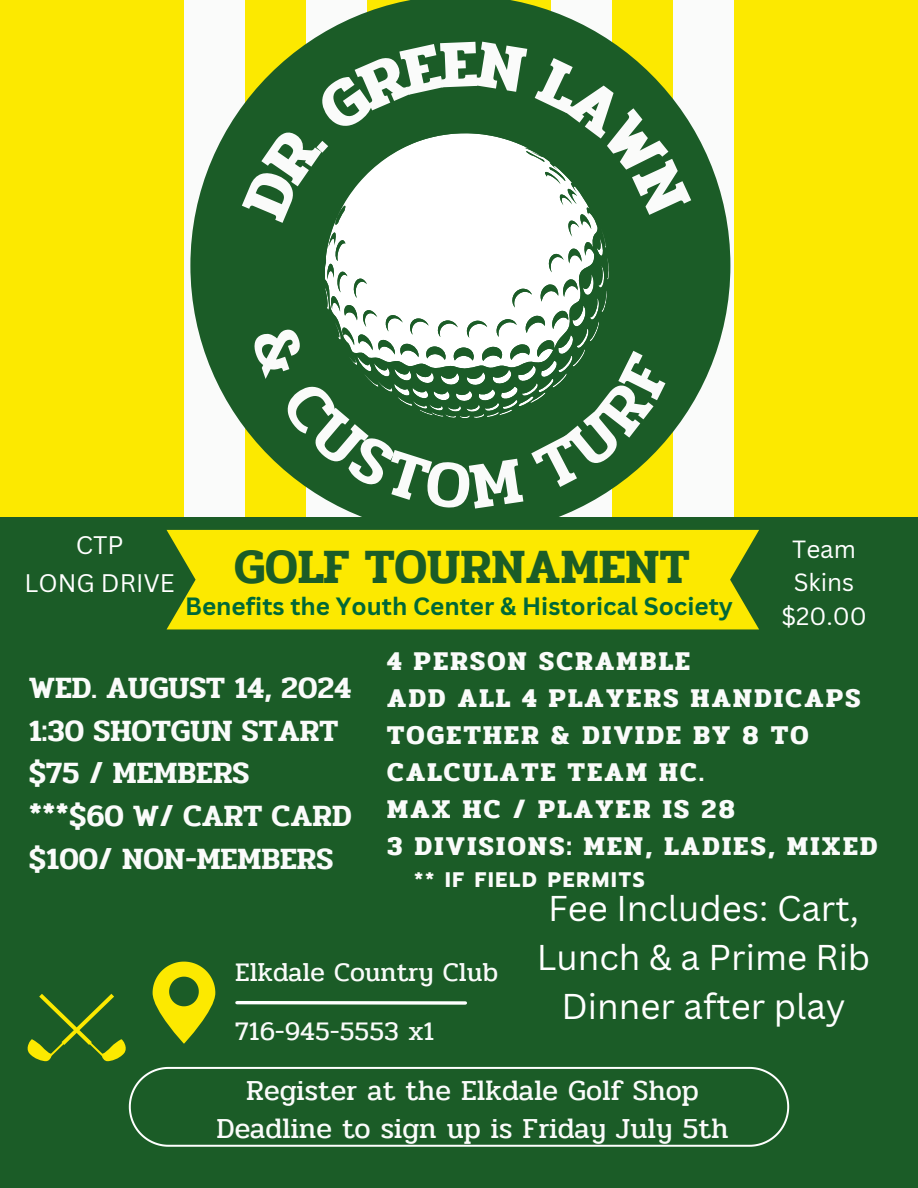
<style>
.page{position:relative;width:918px;height:1188px;background:#fce900}
.page>*{position:absolute;margin:0;border:0;box-sizing:border-box;transform-origin:0 0}
.t1{font:600 49.05px "Pridi";color:#1b5c27}
.t2{font:34.95px/48.6px "Canva Sans";color:#fff;text-align:center}
.t3{font:600 30.9px/42.8px "Pridi";color:#fafbfa}
.t4{font:28.95px/38.7px "Pridi";color:#fafbfa;text-align:center}
.t5{font:700 27px/37.2px "Pridi";letter-spacing:.085em;color:#fafbfa}
.t6{font:26.7px "Pridi";color:#fafbfa}
.t7{font:24.75px/38px "Canva Sans";color:#fff;text-align:center}
.t8{font:700 24.3px "Canva Sans";color:#006838}
.t9{font:24.15px/33.3px "Canva Sans";color:#fff;text-align:center}
.t10{font:700 21px "Prompt";letter-spacing:.085em;color:#fafbfa}
</style>
<div class="page">
<div style="left:673px;top:0;width:61px;height:1102px;background:#fafbfa"></div>
<div style="left:184px;top:0;width:61px;height:1102px;background:#fafbfa"></div>
<svg style="left:190px;top:0;width:540px;height:517px;fill:#1b5c27"></svg>
<div style="left:0;top:517px;width:918px;height:671px;background:#1b5c27"></div>
<svg style="left:321px;top:130px;width:292px;height:291px;background:#cddbcf"></svg>
<div style="left:167px;top:530px;width:592px;height:99px;background:#fce900"></div>
<svg style="left:153px;top:962px;width:62px;height:82px"></svg>
<svg style="left:27px;top:994px;width:99px;height:67px"></svg>
<svg style="left:129px;top:1067px;width:660px;height:80px"></svg>
<svg style="left:237px;top:1001px;width:228px;height:4px"></svg>
<svg style="left:241px;top:41px;width:286px;height:182px;background:#5f8c60"></svg>
<svg style="left:535px;top:57px;width:157px;height:162px;background:#3e7440"></svg>
<svg style="left:251px;top:324px;width:272px;height:185px;background:#487b44"></svg>
<svg style="left:531px;top:351px;width:141px;height:141px;background:#336b28"></svg>
<p class="t7" style="left:24px;top:525px;width:152px">CTP<br>LONG DRIVE</p>
<p class="t9" style="left:781px;top:532px;width:87px">Team<br>Skins $20.00</p>
<p class="t1" style="left:234px;top:529px;width:457px">GOLF TOURNAMENT</p>
<p class="t8" style="left:185px;top:589px;width:549px">Benefits the Youth Center &amp; Historical Society</p>
<h6 class="t3" style="left:29px;top:667px;width:324px">WED. AUGUST 14, 2024<br>1:30 SHOTGUN START $75 / MEMBERS ***$60 W/ CART CARD $100/ NON-MEMBERS</h6>
<p class="t5" style="left:387px;top:642px;width:304px">4 PERSON SCRAMBLE</p>
<p class="t5" style="left:387px;top:679px;width:475px">ADD ALL 4 PLAYERS HANDICAPS<br>TOGETHER &amp; DIVIDE BY 8 TO<br>CALCULATE TEAM HC.</p>
<h3 class="t5" style="left:387px;top:791px;width:349px">MAX HC / PLAYER IS 28</h3>
<h1 class="t5" style="left:387px;top:828px;width:492px">3 DIVISIONS: MEN, LADIES, MIXED</h1>
<p class="t10" style="left:414px;top:864px;width:232px">** IF FIELD PERMITS</p>
<p class="t6" style="left:235px;top:952px;width:264px">Elkdale Country Club</p>
<p class="t6" style="left:235px;top:1010px;width:201px">716-945-5553 x1</p>
<p class="t2" style="left:537px;top:884px;width:335px">Fee Includes: Cart,<br>Lunch &amp; a Prime Rib<br>Dinner after play</p>
<p class="t4" style="left:217px;top:1071px;width:514px">Register at the Elkdale Golf Shop<br>Deadline to sign up is Friday July 5th</p>
</div>
